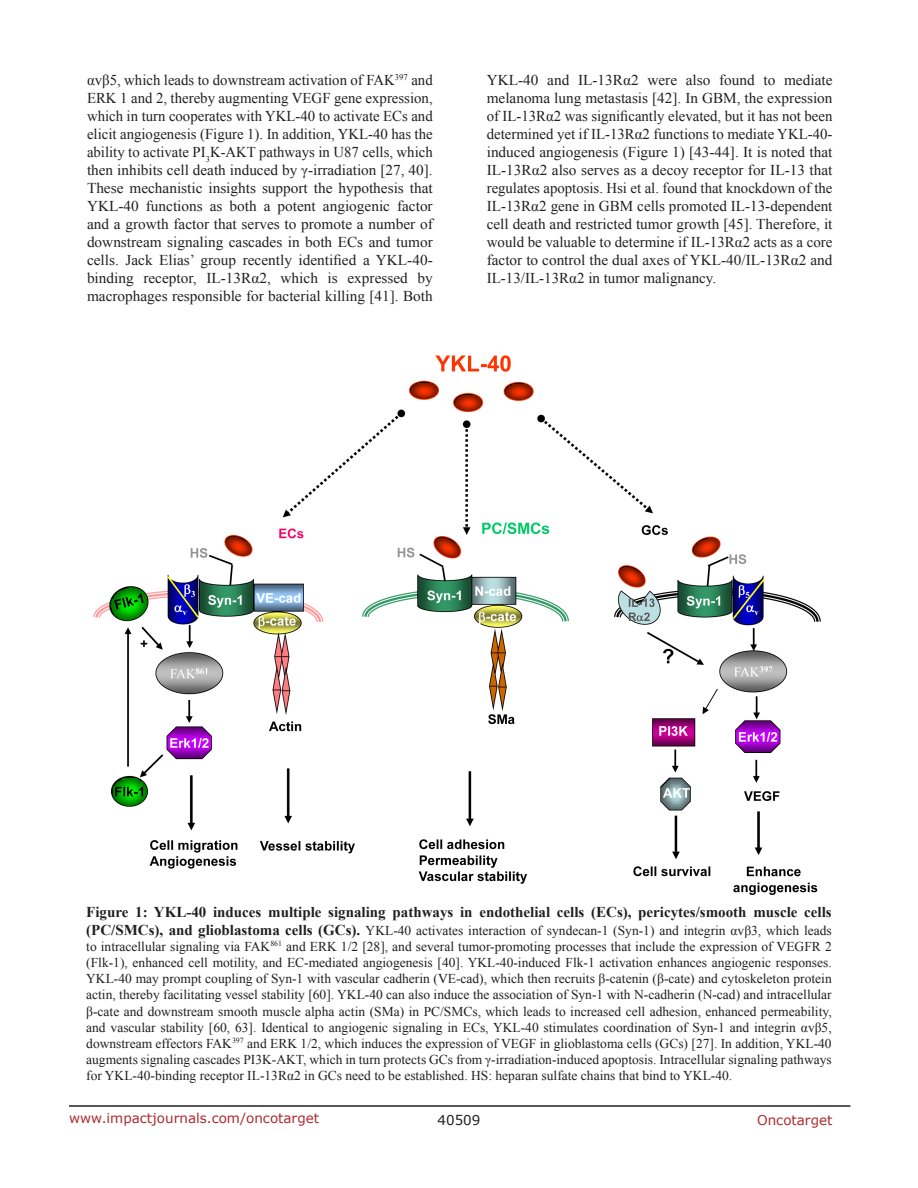
<style>
.page{position:relative;width:918px;height:1188px;background:#fff}
.page>*{position:absolute;margin:0;border:0;box-sizing:border-box;transform-origin:0 0}
.BodyText{font:15px/18px "Times New Roman";color:#221f22;text-align:justify}
.FigureText{font:700 15px "Times New Roman";color:#221f22}
.FigureText-2{font:13.5px/16.2px "Times New Roman";color:#221f22;text-align:justify}
.t1{font:13.5px "Verdana";color:#ac2b31}
.t2{font:13.5px "Verdana";color:#221f22}
.s1{font-weight:700;font-size:15px}
</style>
<div class="page">
<hr style="left:69px;top:1105px;width:781px;height:2px;background:#231f20">
<img style="left:93px;top:355px;width:728px;height:540px">
<p class="BodyText" style="left:87px;top:71px;width:347px">αvβ5, which leads to downstream activation of FAK<sup>397</sup> and ERK 1 and 2, thereby augmenting VEGF gene expression, which in turn cooperates with YKL-40 to activate ECs and elicit angiogenesis (Figure 1). In addition, YKL-40 has the ability to activate PI<sub>3</sub>K-AKT pathways in U87 cells, which then inhibits cell death induced by γ-irradiation [27, 40].<br>These mechanistic insights support the hypothesis that YKL-40 functions as both a potent angiogenic factor and a growth factor that serves to promote a number of downstream signaling cascades in both ECs and tumor cells. Jack Elias’ group recently identified a YKL-40- binding receptor, IL-13Rα2, which is expressed by macrophages responsible for bacterial killing [41]. Both</p>
<p class="BodyText" style="left:487px;top:71px;width:347px">YKL-40 and IL-13Rα2 were also found to mediate melanoma lung metastasis [42]. In GBM, the expression of IL-13Rα2 was significantly elevated, but it has not been determined yet if IL-13Rα2 functions to mediate YKL-40- induced angiogenesis (Figure 1) [43-44]. It is noted that IL-13Rα2 also serves as a decoy receptor for IL-13 that regulates apoptosis. Hsi et al. found that knockdown of the IL-13Rα2 gene in GBM cells promoted IL-13-dependent cell death and restricted tumor growth [45]. Therefore, it would be valuable to determine if IL-13Rα2 acts as a core factor to control the dual axes of YKL-40/IL-13Rα2 and IL-13/IL-13Rα2 in tumor malignancy.</p>
<p class="FigureText" style="left:86px;top:901px;width:747px">Figure 1: YKL-40 induces multiple signaling pathways in endothelial cells (ECs), pericytes/smooth muscle cells</p>
<p class="FigureText-2" style="left:86px;top:922px;width:747px"><span class="s1">(PC/SMCs), and glioblastoma cells (GCs).</span> YKL-40 activates interaction of syndecan-1 (Syn-1) and integrin αvβ3, which leads to intracellular signaling via FAK<sup>861</sup> and ERK 1/2 [28], and several tumor-promoting processes that include the expression of VEGFR 2 (Flk-1), enhanced cell motility, and EC-mediated angiogenesis [40]. YKL-40-induced Flk-1 activation enhances angiogenic responses.<br>YKL-40 may prompt coupling of Syn-1 with vascular cadherin (VE-cad), which then recruits β-catenin (β-cate) and cytoskeleton protein actin, thereby facilitating vessel stability [60]. YKL-40 can also induce the association of Syn-1 with N-cadherin (N-cad) and intracellular β-cate and downstream smooth muscle alpha actin (SMa) in PC/SMCs, which leads to increased cell adhesion, enhanced permeability, and vascular stability [60, 63]. Identical to angiogenic signaling in ECs, YKL-40 stimulates coordination of Syn-1 and integrin αvβ5, downstream effectors FAK<sup>397</sup> and ERK 1/2, which induces the expression of VEGF in glioblastoma cells (GCs) [27]. In addition, YKL-40 augments signaling cascades PI3K-AKT, which in turn protects GCs from γ-irradiation-induced apoptosis. Intracellular signaling pathways for YKL-40-binding receptor IL-13Rα2 in GCs need to be established. HS: heparan sulfate chains that bind to YKL-40.</p>
<p class="t1" style="left:69px;top:1109px;width:252px">www.impactjournals.com/oncotarget</p>
<p class="t2" style="left:438px;top:1111px;width:44px">40509</p>
<p class="t1" style="left:757px;top:1111px;width:77px">Oncotarget</p>
</div>
